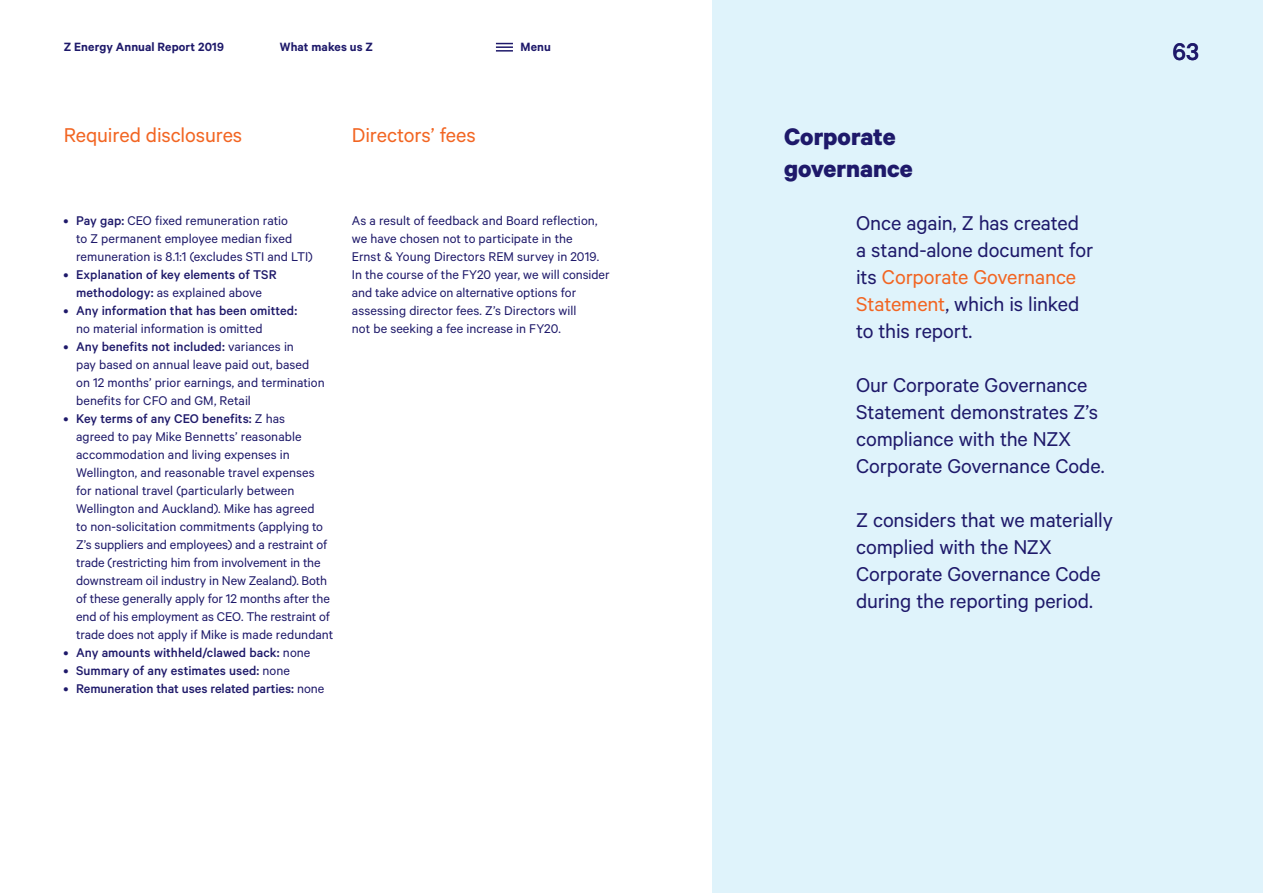
<style>
.page{position:relative;width:1263px;height:893px;background:#fff}
.page>*{position:absolute;margin:0;border:0;box-sizing:border-box;transform-origin:0 0}
.t1{font:700 27px/31.5px "Calibre";color:#1e196a}
.t2{font:500 27px "Calibre";color:#1e196a}
.t3{font:22.5px/27px "Calibre";letter-spacing:-.005em;color:#1e196a}
.t4{font:22.5px "Calibre";letter-spacing:-.005em;color:#f26522}
.t5{font:14.25px/18px "Calibre";color:#1e196a}
.t6{font:500 14.25px/18px "Calibre";color:#1e196a;text-align:center}
.t7{font:600 13.5px "Calibre";letter-spacing:.01em;color:#1e196a}
.s1{font-weight:500}
.s2{font-weight:400}
.s3{color:#f26522}
</style>
<div class="page">
<div style="left:712px;top:0;width:551px;height:893px;background:#dff3fb"></div>
<svg style="left:496px;top:43px;width:17px;height:9px"></svg>
<p class="t7" style="left:64px;top:39px;width:162px">Z Energy Annual Report 2019</p>
<p class="t7" style="left:280px;top:39px;width:95px">What makes us Z</p>
<h2 class="t4" style="left:64px;top:122px;width:180px">Required disclosures</h2>
<h2 class="t4" style="left:352px;top:122px;width:125px">Directors’ fees</h2>
<p class="t7" style="left:520px;top:39px;width:32px">Menu</p>
<h1 class="t1" style="left:784px;top:120px;width:130px">Corporate governance</h1>
<p class="t5" style="left:76px;top:211px;width:238px;text-indent:-13px"><span class="s1">• Pay gap:</span> CEO fixed remuneration ratio<br>to Z permanent employee median fixed remuneration is 8.1:1 (excludes STI and LTI)</p>
<p class="t6" style="left:63px;top:265px;width:215px">• Explanation of key elements of TSR methodology: <span class="s2">as explained above</span></p>
<p class="t6" style="left:63px;top:301px;width:235px">• Any information that has been omitted:</p>
<p class="t5" style="left:76px;top:319px;width:188px">no material information is omitted</p>
<p class="t5" style="left:76px;top:337px;width:250px;text-indent:-13px"><span class="s1">• Any benefits not included:</span> variances in<br>pay based on annual leave paid out, based on 12 months’ prior earnings, and termination benefits for CFO and GM, Retail</p>
<p class="t5" style="left:76px;top:409px;width:259px;text-indent:-13px"><span class="s1">• Key terms of any CEO benefits:</span> Z has<br>agreed to pay Mike Bennetts’ reasonable accommodation and living expenses in Wellington, and reasonable travel expenses for national travel (particularly between Wellington and Auckland). Mike has agreed<br>to non-solicitation commitments (applying to Z’s suppliers and employees) and a restraint of trade (restricting him from involvement in the downstream oil industry in New Zealand). Both of these generally apply for 12 months after the end of his employment as CEO. The restraint of trade does not apply if Mike is made redundant</p>
<p class="t6" style="left:63px;top:643px;width:249px">• Any amounts withheld/clawed back: <span class="s2">none</span></p>
<p class="t6" style="left:63px;top:661px;width:228px">• Summary of any estimates used: <span class="s2">none</span></p>
<p class="t6" style="left:63px;top:679px;width:262px">• Remuneration that uses related parties: <span class="s2">none</span></p>
<p class="t5" style="left:352px;top:211px;width:259px">As a result of feedback and Board reflection, we have chosen not to participate in the<br>Ernst &amp; Young Directors REM survey in 2019.<br>In the course of the FY20 year, we will consider and take advice on alternative options for assessing director fees. Z’s Directors will<br>not be seeking a fee increase in FY20.</p>
<h2 class="t3" style="left:856px;top:209px;width:239px">Once again, Z has created a stand-alone document for its <span class="s3">Corporate Governance<br>Statement</span>, which is linked to this report.</h2>
<h2 class="t3" style="left:856px;top:371px;width:250px">Our Corporate Governance<br>Statement demonstrates Z’s compliance with the NZX<br>Corporate Governance Code.</h2>
<h2 class="t3" style="left:856px;top:506px;width:258px">Z considers that we materially complied with the NZX<br>Corporate Governance Code during the reporting period.</h2>
<h1 class="t2" style="left:1172px;top:36px;width:28px">63</h1>
</div>
